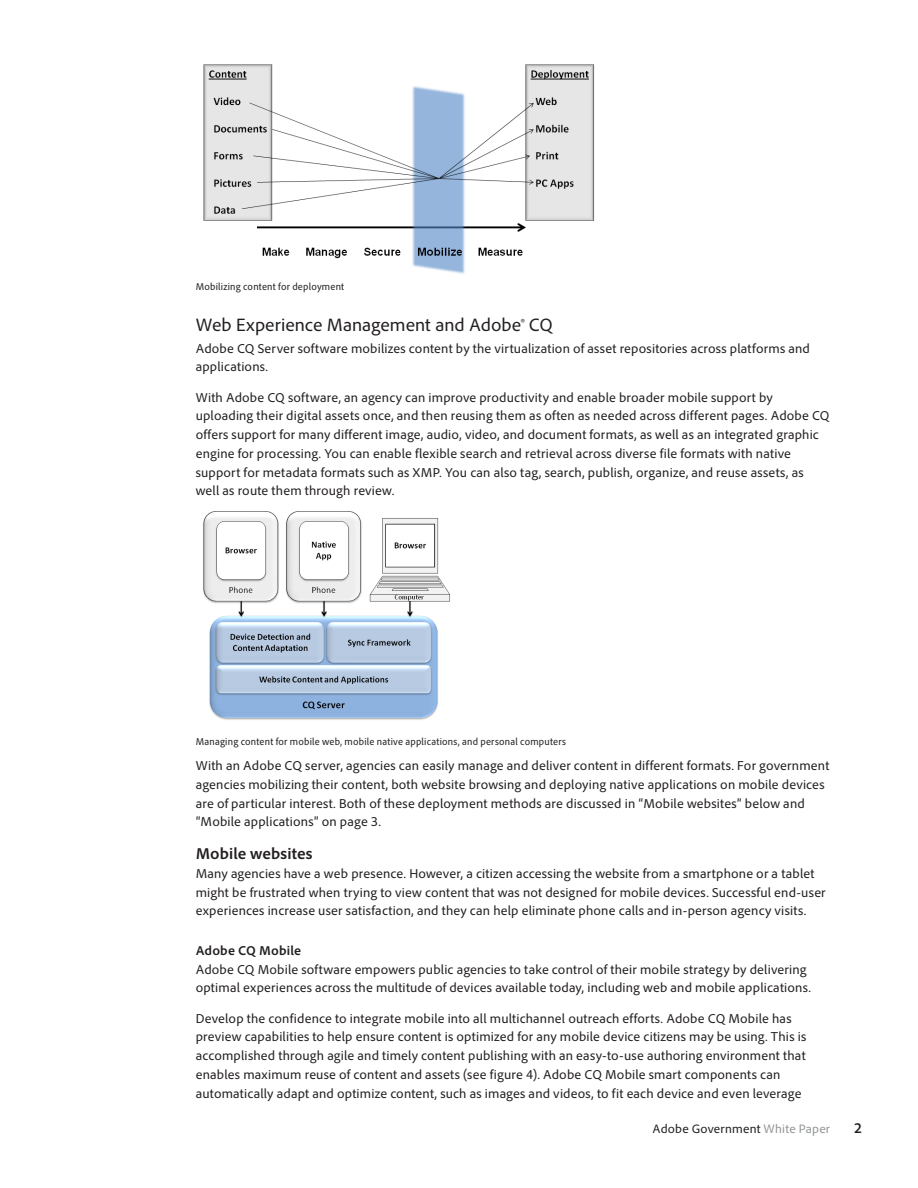
<style>
.page{position:relative;width:918px;height:1188px;background:#fff}
.page>*{position:absolute;margin:0;border:0;box-sizing:border-box;transform-origin:0 0}
.Text__Headline_1{font:18.75px "Adobe Clean";color:#231f20}
.Text__Headline_2{font:700 16.5px "Adobe Clean";letter-spacing:.005em;color:#231f20}
.t1{font:700 semi-condensed 15px "Adobe Clean";color:#231f20}
.Text__Body{font:13.5px/18.8px "Adobe Clean";letter-spacing:.01em;color:#231f20}
.Text__Body_first_aft{font:13.5px/18.8px "Adobe Clean";letter-spacing:.01em;color:#231f20}
.Text__Section_subhea{font:700 13.5px "Adobe Clean";letter-spacing:.01em;color:#231f20}
.t2{font:12.75px "Adobe Clean";letter-spacing:.015em;color:#231f20}
.Text__Body-2{font:semi-condensed 10.5px "Adobe Clean";letter-spacing:.02em;color:#231f20}
.s1{color:#939598}
</style>
<div class="page">
<img style="left:203px;top:64px;width:392px;height:210px">
<img style="left:203px;top:511px;width:247px;height:209px">
<p class="Text__Body-2" style="left:196px;top:281px;width:150px">Mobilizing content for deployment</p>
<p class="Text__Headline_1" style="left:196px;top:314px;width:359px">Web Experience Management and Adobe® CQ</p>
<p class="Text__Body_first_aft" style="left:196px;top:338px;width:616px">Adobe CQ Server software mobilizes content by the virtualization of asset repositories across platforms and applications.</p>
<p class="Text__Body" style="left:196px;top:388px;width:635px">With Adobe CQ software, an agency can improve productivity and enable broader mobile support by uploading their digital assets once, and then reusing them as often as needed across different pages. Adobe CQ offers support for many different image, audio, video, and document formats, as well as an integrated graphic engine for processing. You can enable flexible search and retrieval across diverse file formats with native support for metadata formats such as XMP. You can also tag, search, publish, organize, and reuse assets, as well as route them through review.</p>
<p class="Text__Body-2" style="left:196px;top:736px;width:372px">Managing content for mobile web, mobile native applications, and personal computers</p>
<p class="Text__Body" style="left:196px;top:756px;width:635px">With an Adobe CQ server, agencies can easily manage and deliver content in different formats. For government agencies mobilizing their content, both website browsing and deploying native applications on mobile devices are of particular interest. Both of these deployment methods are discussed in “Mobile websites” below and “Mobile applications” on page 3.</p>
<p class="Text__Headline_2" style="left:196px;top:844px;width:118px">Mobile websites</p>
<p class="Text__Body_first_aft" style="left:196px;top:864px;width:632px">Many agencies have a web presence. However, a citizen accessing the website from a smartphone or a tablet might be frustrated when trying to view content that was not designed for mobile devices. Successful end-user experiences increase user satisfaction, and they can help eliminate phone calls and in-person agency visits.</p>
<p class="Text__Section_subhea" style="left:196px;top:942px;width:107px">Adobe CQ Mobile</p>
<p class="Text__Body_first_aft" style="left:196px;top:960px;width:617px">Adobe CQ Mobile software empowers public agencies to take control of their mobile strategy by delivering optimal experiences across the multitude of devices available today, including web and mobile applications.</p>
<p class="Text__Body" style="left:196px;top:1009px;width:612px">Develop the confidence to integrate mobile into all multichannel outreach efforts. Adobe CQ Mobile has preview capabilities to help ensure content is optimized for any mobile device citizens may be using. This is accomplished through agile and timely content publishing with an easy-to-use authoring environment that enables maximum reuse of content and assets (see figure 4). Adobe CQ Mobile smart components can automatically adapt and optimize content, such as images and videos, to fit each device and even leverage</p>
<p class="t2" style="left:653px;top:1121px;width:179px">Adobe Government <span class="s1">White Paper</span></p>
<p class="t1" style="left:854px;top:1119px;width:9px">2</p>
</div>
